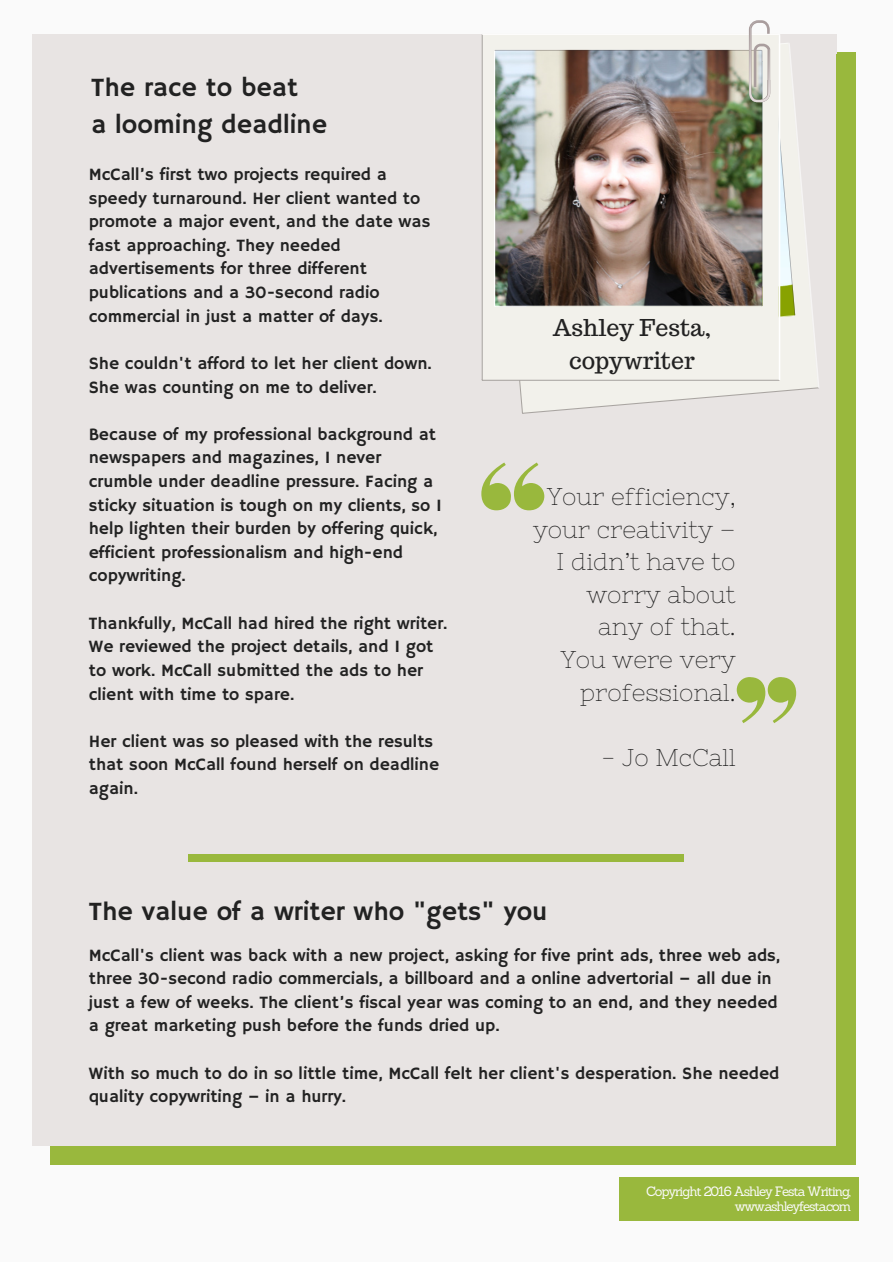
<style>
.page{position:relative;width:893px;height:1263px;background:#fff}
.page>*{position:absolute;margin:0;border:0;box-sizing:border-box;transform-origin:0 0}
.t1{font:26.4px/37px "Hammersmith One";color:#222}
.t2{font:24.15px/32.5px "Nixie One";color:#222;text-align:right}
.t3{font:23.1px/32.5px "Trocchi";color:#222;text-align:center}
.t4{font:17.4px/23.5px "Hammersmith One";color:#222}
.t5{font:13.2px/15.8px "Sanchez";letter-spacing:-.085em;color:#fafafa;text-align:right}
</style>
<div class="page">
<div style="left:0;top:0;width:892px;height:1261px;background:#fafafa"></div>
<div style="left:51px;top:1145px;width:785px;height:19px;background:#99b83d"></div>
<div style="left:836px;top:1145px;width:19px;height:19px;background:#99b83d"></div>
<div style="left:32px;top:53px;width:19px;height:1092px;background:#e8e4e3"></div>
<div style="left:51px;top:53px;width:785px;height:1092px;background:#e8e4e3"></div>
<div style="left:836px;top:53px;width:19px;height:1092px;background:#99b83d"></div>
<div style="left:32px;top:35px;width:19px;height:19px;background:#e8e4e3"></div>
<div style="left:51px;top:35px;width:785px;height:19px;background:#e8e4e3"></div>
<div style="left:188px;top:853px;width:495px;height:8px;background:#99b83d"></div>
<img style="left:482px;top:20px;width:337px;height:394px">
<svg style="left:736px;top:677px;width:60px;height:46px"></svg>
<svg style="left:481px;top:462px;width:63px;height:48px"></svg>
<div style="left:619px;top:1177px;width:239px;height:43px;background:#99b83d"></div>
<h1 class="t1" style="left:91px;top:70px;width:238px">The race to beat<br>a looming deadline</h1>
<p class="t4" style="left:89px;top:163px;width:343px">McCall’s first two projects required a speedy turnaround. Her client wanted to promote a major event, and the date was fast approaching. They needed advertisements for three different publications and a 30-second radio commercial in just a matter of days.</p>
<p class="t4" style="left:89px;top:352px;width:344px">She couldn't afford to let her client down.<br>She was counting on me to deliver.</p>
<p class="t4" style="left:89px;top:423px;width:354px">Because of my professional background at newspapers and magazines, I never crumble under deadline pressure. Facing a sticky situation is tough on my clients, so I help lighten their burden by offering quick, efficient professionalism and high-end copywriting.</p>
<p class="t4" style="left:89px;top:612px;width:360px">Thankfully, McCall had hired the right writer.<br>We reviewed the project details, and I got to work. McCall submitted the ads to her client with time to spare.</p>
<p class="t4" style="left:89px;top:730px;width:352px">Her client was so pleased with the results that soon McCall found herself on deadline again.</p>
<h3 class="t3" style="left:552px;top:311px;width:160px">Ashley Festa, copywriter</h3>
<h2 class="t2" style="left:533px;top:480px;width:204px">Your efficiency, your creativity –<br>I didn’t have to worry about<br>any of that.<br>You were very professional.</h2>
<h2 class="t2" style="left:601px;top:741px;width:135px">- Jo McCall</h2>
<h1 class="t1" style="left:89px;top:894px;width:460px">The value of a writer who "gets" you</h1>
<p class="t4" style="left:89px;top:943px;width:693px">McCall's client was back with a new project, asking for five print ads, three web ads, three 30-second radio commercials, a billboard and a online advertorial – all due in just a few of weeks. The client’s fiscal year was coming to an end, and they needed a great marketing push before the funds dried up.</p>
<p class="t4" style="left:89px;top:1061px;width:692px">With so much to do in so little time, McCall felt her client's desperation. She needed quality copywriting – in a hurry.</p>
<p class="t5" style="left:646px;top:1182px;width:206px">Copyright 2016 Ashley Festa Writing, www.ashleyfesta.com</p>
</div>
